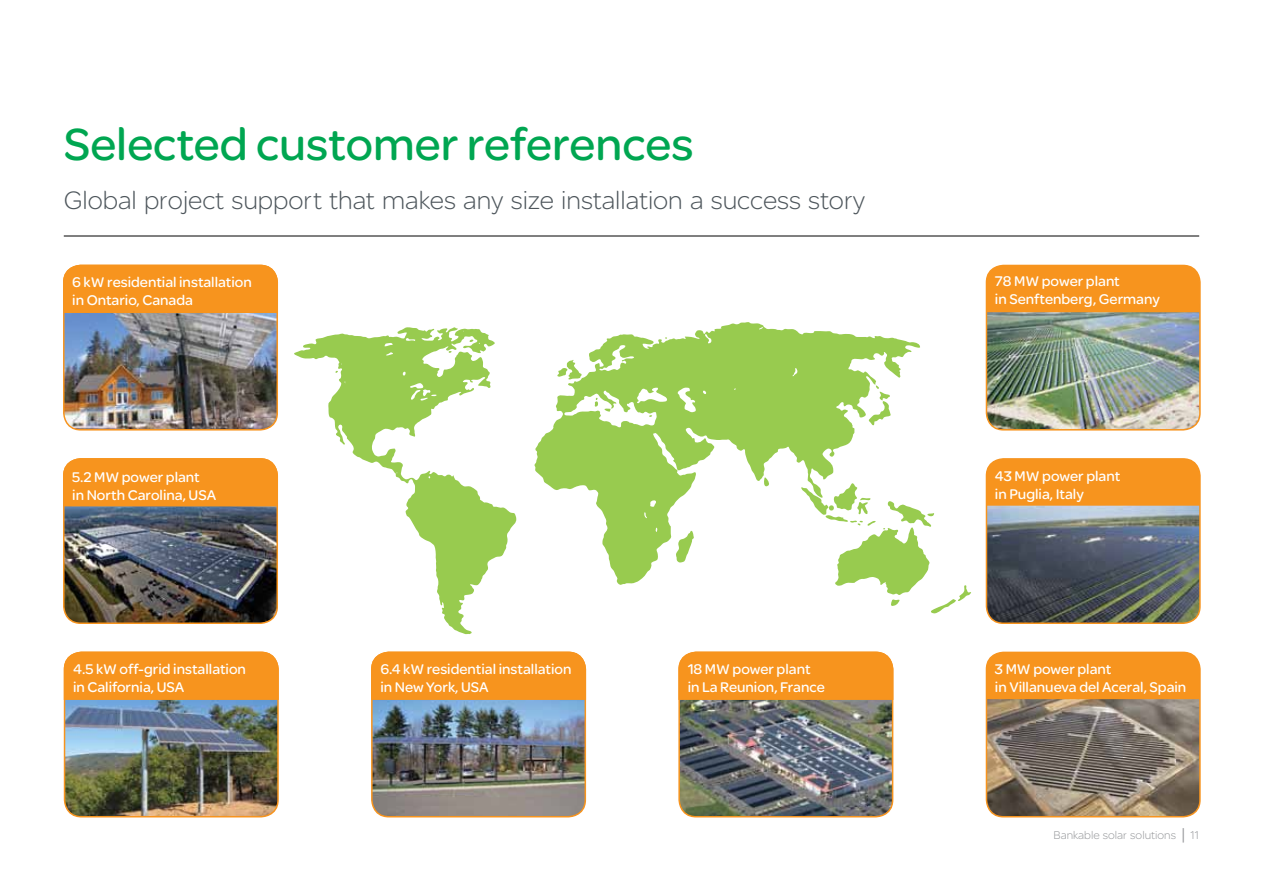
<style>
.page{position:relative;width:1263px;height:893px;background:#fff}
.page>*{position:absolute;margin:0;border:0;box-sizing:border-box;transform-origin:0 0}
.t1{font:48px "SE Optimist";color:#00a651}
.t2{font:300 27px "SE Optimist";color:#4d555b}
.t3{font:15px/18px "SE Optimist";color:#fff}
.t4{font:300 12px "SE Optimist";color:#939598}
.s1{font-family:"Times New Roman";font-weight:400}
</style>
<div class="page">
<hr style="left:64px;top:236px;width:1135px;height:1px;background:#000">
<svg style="left:534px;top:322px;width:386px;height:263px"></svg>
<svg style="left:869px;top:385px;width:22px;height:40px"></svg>
<svg style="left:801px;top:482px;width:170px;height:131px"></svg>
<svg style="left:763px;top:477px;width:7px;height:9px"></svg>
<svg style="left:676px;top:530px;width:18px;height:32px"></svg>
<svg style="left:604px;top:408px;width:7px;height:4px"></svg>
<svg style="left:595px;top:397px;width:3px;height:11px"></svg>
<svg style="left:557px;top:360px;width:25px;height:20px"></svg>
<svg style="left:294px;top:327px;width:222px;height:307px"></svg>
<svg style="left:469px;top:339px;width:5px;height:4px"></svg>
<svg style="left:335px;top:364px;width:7px;height:9px"></svg>
<img style="left:66px;top:314px;width:211px;height:114px">
<div style="left:63px;top:265px;width:215px;height:166px;border:2px solid #f7941e;border-radius:17px"></div>
<img style="left:986px;top:312px;width:212px;height:118px">
<div style="left:986px;top:265px;width:215px;height:166px;border:2px solid #f7941e;border-radius:17px"></div>
<img style="left:64px;top:507px;width:213px;height:116px">
<div style="left:63px;top:458px;width:215px;height:166px;border:2px solid #f7941e;border-radius:17px"></div>
<img style="left:986px;top:506px;width:214px;height:117px">
<div style="left:986px;top:458px;width:215px;height:166px;border:2px solid #f7941e;border-radius:17px"></div>
<div style="left:63px;top:264px;width:215px;height:50px;background:#f7941e"></div>
<div style="left:986px;top:265px;width:214px;height:47px;background:#f7941e"></div>
<div style="left:63px;top:458px;width:215px;height:49px;background:#f7941e"></div>
<div style="left:986px;top:459px;width:214px;height:47px;background:#f7941e"></div>
<img style="left:681px;top:701px;width:212px;height:116px">
<div style="left:678px;top:652px;width:215px;height:165px;border:2px solid #f7941e;border-radius:17px"></div>
<div style="left:678px;top:651px;width:216px;height:50px;background:#f7941e"></div>
<img style="left:372px;top:701px;width:213px;height:116px">
<div style="left:371px;top:652px;width:215px;height:165px;border:2px solid #f7941e;border-radius:17px"></div>
<svg style="left:371px;top:651px;width:216px;height:50px;background:#f49626"></svg>
<img style="left:65px;top:701px;width:213px;height:116px">
<div style="left:64px;top:652px;width:215px;height:165px;border:2px solid #f7941e;border-radius:17px"></div>
<svg style="left:63px;top:651px;width:216px;height:50px;background:#f49627"></svg>
<img style="left:986px;top:699px;width:214px;height:118px">
<div style="left:986px;top:652px;width:215px;height:165px;border:2px solid #f7941e;border-radius:17px"></div>
<div style="left:986px;top:652px;width:214px;height:47px;background:#f7941e"></div>
<h1 class="t1" style="left:64px;top:111px;width:631px">Selected customer references</h1>
<h2 class="t2" style="left:64px;top:182px;width:803px">Global project support that makes any size installation a success story</h2>
<p class="t3" style="left:72px;top:273px;width:181px">6 kW residential installation in Ontario, Canada</p>
<p class="t3" style="left:995px;top:272px;width:166px">78 MW power plant<br>in Senftenberg, Germany</p>
<p class="t3" style="left:72px;top:467px;width:145px">5.2 MW power plant<br>in North Carolina, USA</p>
<p class="t3" style="left:73px;top:660px;width:174px">4.5 kW off-grid installation in California, USA</p>
<p class="t3" style="left:380px;top:660px;width:193px">6.4 kW residential installation in New York, USA</p>
<p class="t3" style="left:688px;top:660px;width:139px">18 MW power plant in La Reunion, France</p>
<p class="t3" style="left:995px;top:466px;width:127px">43 MW power plant in Puglia, Italy</p>
<p class="t3" style="left:995px;top:660px;width:193px">3 MW power plant<br>in Villanueva del Aceral, Spain</p>
<p class="t4" style="left:1053px;top:827px;width:147px">Bankable solar solutions <span class="s1">│</span> 11</p>
</div>
